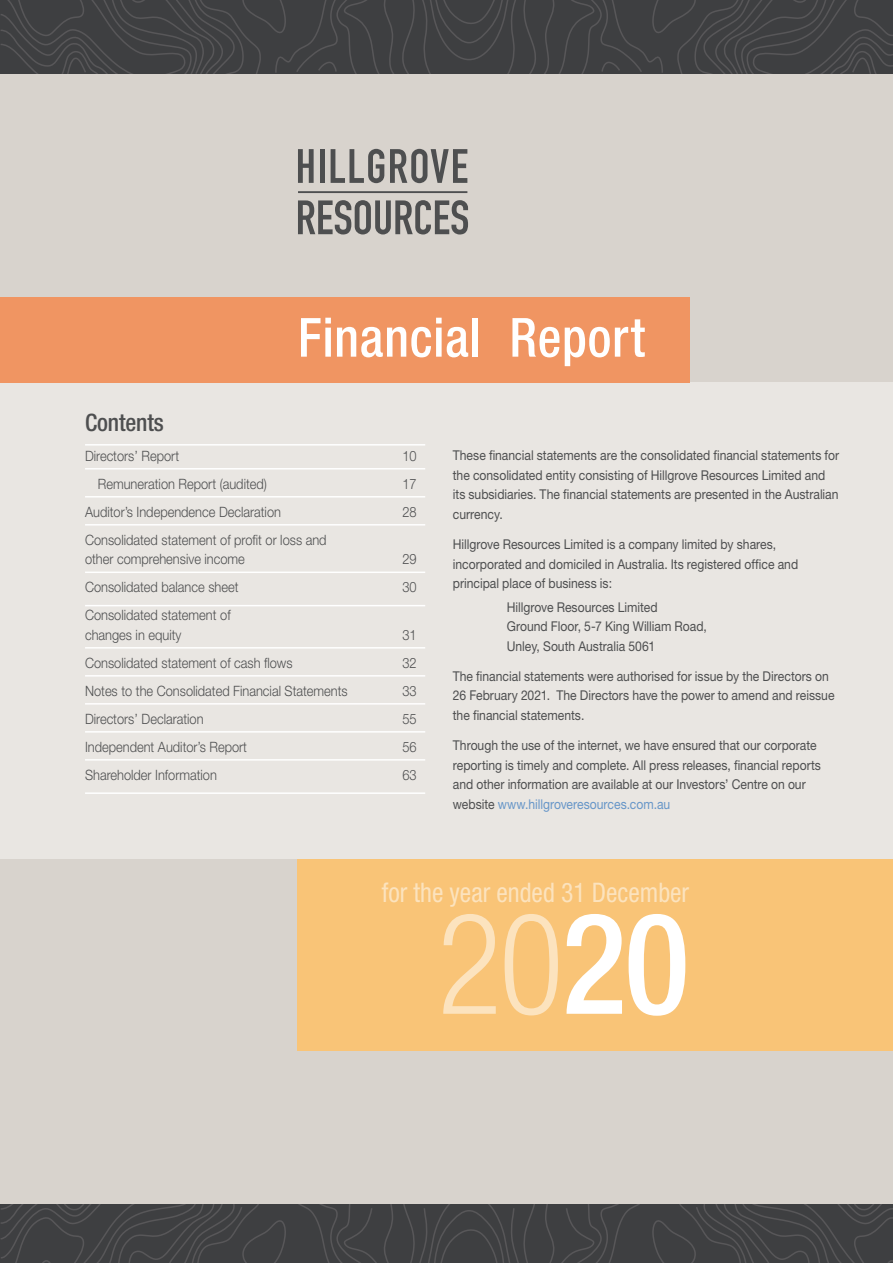
<style>
.page{position:relative;width:893px;height:1263px;background:#fff}
.page>*{position:absolute;margin:0;border:0;box-sizing:border-box;transform-origin:0 0}
.t1{font:300 condensed 141px "Helvetica Neue";color:#fce3be;scale:.95 1}
.t2{font:500 condensed 54px "Helvetica Neue";letter-spacing:.015em;color:#fff;scale:.95 1}
.t3{font:condensed 27px "Helvetica Neue";color:#fce3be;scale:.95 1}
.Head_2{font:500 condensed 24px "Helvetica Neue";letter-spacing:-.005em;color:#4e4f50}
.Contents_Fin_cvr_pag{font:300 14.25px/19.5px "Helvetica Neue";color:#4e4f50;scale:.9 1}
.Body_text{font:13.5px/19.5px "Helvetica Neue";color:#4e4f50;scale:.9 1}
.s1{color:#6796c8}
.s2{font-weight:500;color:#fff}
</style>
<div class="page">
<svg style="left:0;top:1203px;width:893px;height:60px;background:#434445"></svg>
<svg style="left:0;top:0;width:893px;height:74px;background:#404143"></svg>
<div style="left:0;top:74px;width:893px;height:1129px;background:#d8d3cd"></div>
<div style="left:0;top:383px;width:893px;height:476px;background:#eeebe8"></div>
<div style="left:0;top:298px;width:689px;height:85px;background:#f09562"></div>
<div style="left:298px;top:859px;width:595px;height:191px;background:#f9c477"></div>
<svg style="left:298px;top:149px;width:16px;height:34px"></svg>
<hr style="left:320px;top:149px;width:4px;height:34px;background:#4e4f50">
<svg style="left:331px;top:149px;width:53px;height:34px"></svg>
<svg style="left:390px;top:149px;width:77px;height:34px"></svg>
<svg style="left:298px;top:200px;width:170px;height:34px"></svg>
<hr style="left:298px;top:191px;width:169px;height:2px;background:#4e4f50">
<hr style="left:85px;top:468px;width:340px;height:1px;background:#fff">
<hr style="left:85px;top:496px;width:340px;height:1px;background:#fff">
<hr style="left:85px;top:524px;width:340px;height:1px;background:#fff">
<hr style="left:85px;top:571px;width:340px;height:2px;background:#fff">
<hr style="left:85px;top:605px;width:340px;height:1px;background:#fff">
<hr style="left:85px;top:647px;width:340px;height:1px;background:#fff">
<hr style="left:85px;top:675px;width:340px;height:1px;background:#fff">
<hr style="left:85px;top:703px;width:340px;height:2px;background:#fff">
<hr style="left:85px;top:731px;width:340px;height:2px;background:#fff">
<hr style="left:85px;top:759px;width:340px;height:2px;background:#fff">
<hr style="left:85px;top:792px;width:340px;height:2px;background:#fff">
<hr style="left:85px;top:444px;width:340px;height:2px;background:#fff">
<p class="Head_2" style="left:85px;top:408px;width:80px">Contents</p>
<p class="t2" style="left:298px;top:305px;width:367px">Financial Report</p>
<p class="Contents_Fin_cvr_pag" style="left:85px;top:445px;width:106px">Directors’ Report</p>
<p class="Contents_Fin_cvr_pag" style="left:402px;top:445px;width:17px">10</p>
<p class="Contents_Fin_cvr_pag" style="left:98px;top:473px;width:189px">Remuneration Report (audited)</p>
<p class="Contents_Fin_cvr_pag" style="left:402px;top:473px;width:17px">17</p>
<p class="Contents_Fin_cvr_pag" style="left:85px;top:501px;width:219px">Auditor’s Independence Declaration</p>
<p class="Contents_Fin_cvr_pag" style="left:402px;top:501px;width:17px">28</p>
<p class="Contents_Fin_cvr_pag" style="left:85px;top:529px;width:270px">Consolidated statement of profit or loss and other comprehensive income</p>
<p class="Contents_Fin_cvr_pag" style="left:402px;top:549px;width:17px">29</p>
<p class="Contents_Fin_cvr_pag" style="left:85px;top:577px;width:172px">Consolidated balance sheet</p>
<p class="Contents_Fin_cvr_pag" style="left:402px;top:577px;width:17px">30</p>
<p class="Contents_Fin_cvr_pag" style="left:85px;top:605px;width:163px">Consolidated statement of changes in equity</p>
<p class="Contents_Fin_cvr_pag" style="left:402px;top:624px;width:17px">31</p>
<p class="Contents_Fin_cvr_pag" style="left:85px;top:652px;width:232px">Consolidated statement of cash flows</p>
<p class="Contents_Fin_cvr_pag" style="left:402px;top:652px;width:17px">32</p>
<p class="Contents_Fin_cvr_pag" style="left:85px;top:680px;width:293px">Notes to the Consolidated Financial Statements</p>
<p class="Contents_Fin_cvr_pag" style="left:402px;top:680px;width:17px">33</p>
<p class="Contents_Fin_cvr_pag" style="left:85px;top:708px;width:133px">Directors’ Declaration</p>
<p class="Contents_Fin_cvr_pag" style="left:402px;top:708px;width:17px">55</p>
<p class="Contents_Fin_cvr_pag" style="left:85px;top:736px;width:182px">Independent Auditor’s Report</p>
<p class="Contents_Fin_cvr_pag" style="left:402px;top:736px;width:17px">56</p>
<p class="Contents_Fin_cvr_pag" style="left:85px;top:764px;width:148px">Shareholder Information</p>
<p class="Contents_Fin_cvr_pag" style="left:402px;top:764px;width:17px">63</p>
<p class="Body_text" style="left:453px;top:446px;width:431px">These financial statements are the consolidated financial statements for the consolidated entity consisting of Hillgrove Resources Limited and its subsidiaries. The financial statements are presented in the Australian currency.</p>
<p class="Body_text" style="left:453px;top:534px;width:385px">Hillgrove Resources Limited is a company limited by shares, incorporated and domiciled in Australia. Its registered office and principal place of business is:</p>
<p class="Body_text" style="left:507px;top:597px;width:224px">Hillgrove Resources Limited<br>Ground Floor, 5-7 King William Road,<br>Unley, South Australia 5061</p>
<p class="Body_text" style="left:453px;top:666px;width:426px">The financial statements were authorised for issue by the Directors on<br>26 February 2021. The Directors have the power to amend and reissue the financial statements.</p>
<p class="Body_text" style="left:453px;top:735px;width:410px">Through the use of the internet, we have ensured that our corporate reporting is timely and complete. All press releases, financial reports and other information are available at our Investors’ Centre on our website <span class="s1">www.hillgroveresources.com.au</span></p>
<p class="t3" style="left:382px;top:876px;width:325px">for the year ended 31 December</p>
<p class="t1" style="left:437px;top:883px;width:266px">20<span class="s2">20</span></p>
</div>
